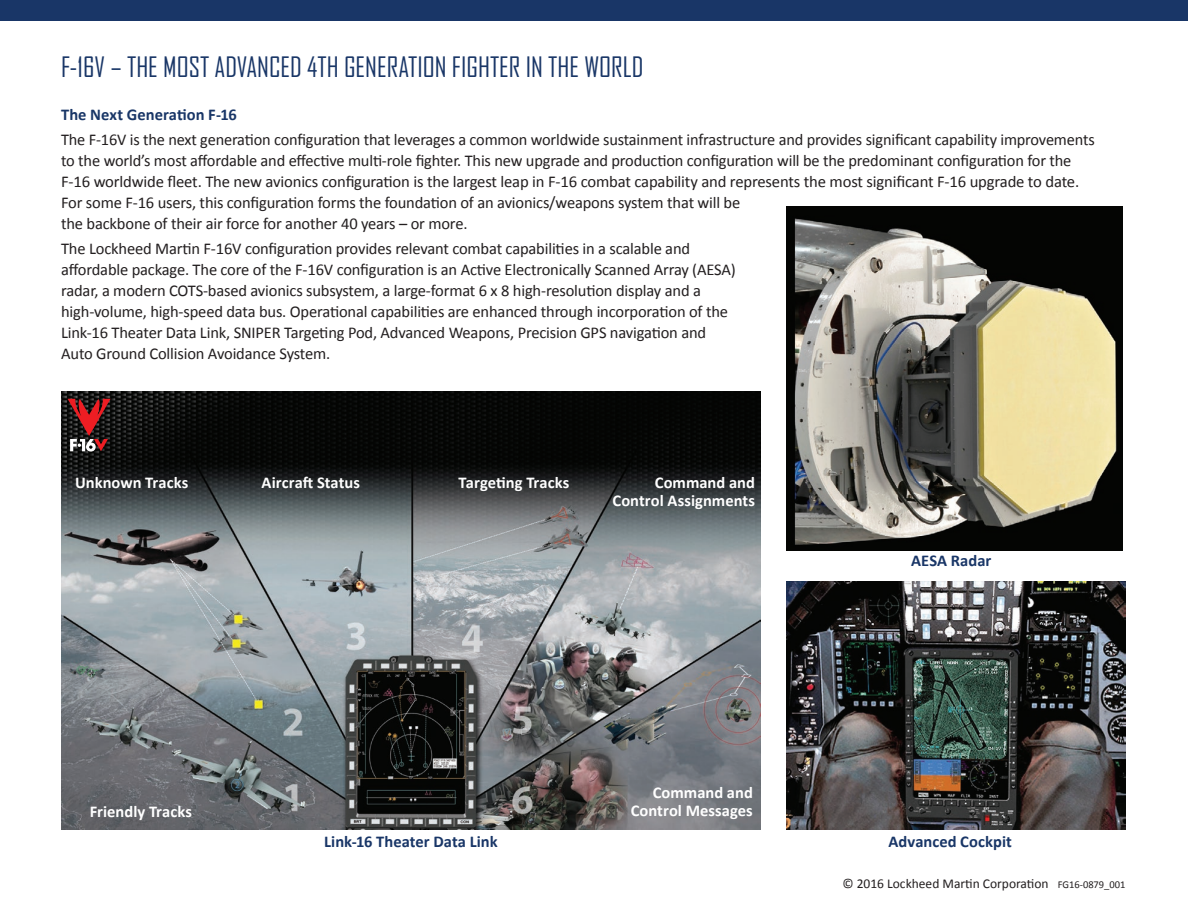
<style>
.page{position:relative;width:1188px;height:918px;background:#fff}
.page>*{position:absolute;margin:0;border:0;box-sizing:border-box;transform-origin:0 0}
.t1{font:27px "Agency FB";color:#193667}
.t2{font:16.5px/21px "Calibri";letter-spacing:-.01em;color:#231f20}
.t3{font:700 16.5px/18px "Calibri";color:#fff;text-align:right}
.t4{font:700 16.5px "Calibri";color:#193667}
.t5{font:13.5px "Calibri";color:#231f20}
.s1{font-size:10.5px}
</style>
<div class="page">
<img style="left:787px;top:582px;width:338px;height:247px">
<img style="left:61px;top:391px;width:699px;height:438px">
<div style="left:0;top:0;width:1188px;height:20px;background:#193667"></div>
<img style="left:786px;top:206px;width:336px;height:345px">
<svg style="left:68px;top:399px;width:43px;height:53px;background:#672d2e"></svg>
<h1 class="t1" style="left:61px;top:52px;width:584px">F-16V – THE MOST ADVANCED 4TH GENERATION FIGHTER IN THE WORLD</h1>
<p class="t4" style="left:61px;top:105px;width:177px">The Next Generation F-16</p>
<p class="t2" style="left:61px;top:128px;width:1035px">The F-16V is the next generation configuration that leverages a common worldwide sustainment infrastructure and provides significant capability improvements to the world’s most affordable and effective multi-role fighter. This new upgrade and production configuration will be the predominant configuration for the F-16 worldwide fleet. The new avionics configuration is the largest leap in F-16 combat capability and represents the most significant F-16 upgrade to date.<br>For some F-16 users, this configuration forms the foundation of an avionics/weapons system that will be<br>the backbone of their air force for another 40 years – or more.</p>
<p class="t2" style="left:61px;top:237px;width:676px">The Lockheed Martin F-16V configuration provides relevant combat capabilities in a scalable and affordable package. The core of the F-16V configuration is an Active Electronically Scanned Array (AESA) radar, a modern COTS-based avionics subsystem, a large-format 6 x 8 high-resolution display and a high-volume, high-speed data bus. Operational capabilities are enhanced through incorporation of the Link-16 Theater Data Link, SNIPER Targeting Pod, Advanced Weapons, Precision GPS navigation and Auto Ground Collision Avoidance System.</p>
<p class="t3" style="left:75px;top:472px;width:115px">Unknown Tracks</p>
<p class="t3" style="left:262px;top:472px;width:100px">Aircraft Status</p>
<p class="t3" style="left:459px;top:472px;width:112px">Targeting Tracks</p>
<p class="t3" style="left:612px;top:473px;width:144px">Command and<br>Control Assignments</p>
<p class="t3" style="left:90px;top:802px;width:104px">Friendly Tracks</p>
<p class="t4" style="left:324px;top:831px;width:175px">Link-16 Theater Data Link</p>
<p class="t3" style="left:631px;top:782px;width:124px">Command and<br>Control Messages</p>
<p class="t4" style="left:911px;top:550px;width:82px">AESA Radar</p>
<p class="t4" style="left:889px;top:831px;width:125px">Advanced Cockpit</p>
<p class="t5" style="left:842px;top:875px;width:285px">© 2016 Lockheed Martin Corporation <span class="s1">FG16-0879_001</span></p>
</div>
